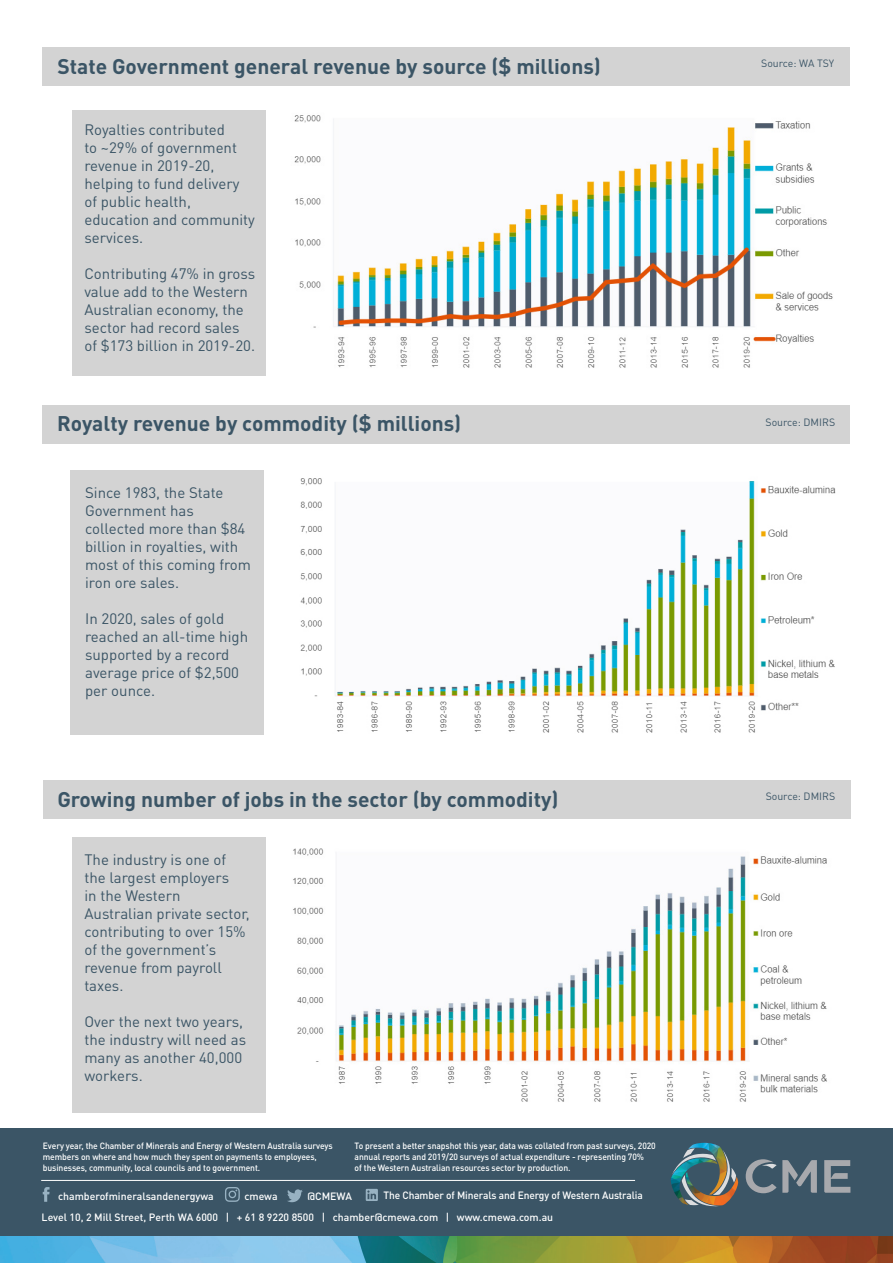
<style>
.page{position:relative;width:893px;height:1263px;background:#fff}
.page>*{position:absolute;margin:0;border:0;box-sizing:border-box;transform-origin:0 0}
.t1{font:700 21px "DIN Pro";color:#3b5566}
.t2{font:15px/18px "DIN Pro";color:#3b5566}
.Body{font:500 10.5px "DIN Pro";color:#fff}
.t3{font:10.5px "DIN Pro";color:#3b5566}
.t4{font:500 9px/10.8px "DIN Pro";letter-spacing:-.01em;color:#fff;scale:.95 1}
</style>
<div class="page">
<div style="left:0;top:918px;width:893px;height:345px;background:#3b5566"></div>
<div style="left:0;top:0;width:893px;height:1127px;background:#fff"></div>
<div style="left:43px;top:47px;width:807px;height:38px;background:#d3d3d3"></div>
<svg style="left:824px;top:1160px;width:26px;height:33px"></svg>
<svg style="left:746px;top:1159px;width:71px;height:34px"></svg>
<img style="left:670px;top:1143px;width:68px;height:47px">
<img style="left:672px;top:1148px;width:64px;height:58px">
<hr style="left:41px;top:1180px;width:594px;height:1px;background:#fff">
<svg style="left:287px;top:1189px;width:16px;height:13px"></svg>
<svg style="left:366px;top:1189px;width:12px;height:12px"></svg>
<svg style="left:43px;top:1187px;width:7px;height:15px"></svg>
<svg style="left:225px;top:1187px;width:15px;height:15px"></svg>
<img style="left:0;top:1236px;width:893px;height:27px">
<img style="left:293px;top:848px;width:534px;height:254px">
<div style="left:72px;top:110px;width:194px;height:266px;background:#d3d3d3"></div>
<div style="left:43px;top:405px;width:807px;height:38px;background:#d3d3d3"></div>
<img style="left:300px;top:478px;width:536px;height:255px">
<div style="left:70px;top:470px;width:193px;height:264px;background:#d3d3d3"></div>
<img style="left:294px;top:115px;width:539px;height:253px">
<div style="left:43px;top:780px;width:807px;height:38px;background:#d3d3d3"></div>
<div style="left:72px;top:838px;width:194px;height:275px;background:#d3d3d3"></div>
<p class="t1" style="left:58px;top:52px;width:545px">State Government general revenue by source ($ millions)</p>
<p class="t3" style="left:761px;top:56px;width:74px">Source: WA TSY</p>
<p class="t2" style="left:84px;top:119px;width:172px">Royalties contributed<br>to ~29% of government revenue in 2019-20, helping to fund delivery of public health, education and community services.</p>
<p class="t2" style="left:84px;top:263px;width:172px">Contributing 47% in gross value add to the Western<br>Australian economy, the sector had record sales of $173 billion in 2019-20.</p>
<p class="t1" style="left:57px;top:409px;width:406px">Royalty revenue by commodity ($ millions)</p>
<p class="t3" style="left:765px;top:415px;width:71px">Source: DMIRS</p>
<p class="t2" style="left:85px;top:482px;width:167px">Since 1983, the State<br>Government has collected more than $84 billion in royalties, with most of this coming from iron ore sales.</p>
<p class="t2" style="left:85px;top:608px;width:164px">In 2020, sales of gold reached an all-time high supported by a record average price of $2,500 per ounce.</p>
<p class="t1" style="left:57px;top:785px;width:503px">Growing number of jobs in the sector (by commodity)</p>
<p class="t2" style="left:84px;top:850px;width:167px">The industry is one of the largest employers<br>in the Western<br>Australian private sector, contributing to over 15% of the government’s revenue from payroll taxes.</p>
<p class="t2" style="left:84px;top:1012px;width:163px">Over the next two years, the industry will need as many as another 40,000 workers.</p>
<p class="t4" style="left:43px;top:1140px;width:307px">Every year, the Chamber of Minerals and Energy of Western Australia surveys members on where and how much they spent on payments to employees, businesses, community, local councils and to government.</p>
<p class="Body" style="left:42px;top:1210px;width:513px">Level 10, 2 Mill Street, Perth WA 6000 | + 61 8 9220 8500 | chamber@cmewa.com | www.cmewa.com.au</p>
<p class="t4" style="left:355px;top:1140px;width:319px">To present a better snapshot this year, data was collated from past surveys, 2020 annual reports and 2019/20 surveys of actual expenditure - representing 70%<br>of the Western Australian resources sector by production.</p>
<p class="Body" style="left:58px;top:1188px;width:157px">chamberofmineralsandenergywa</p>
<p class="Body" style="left:244px;top:1188px;width:35px">cmewa</p>
<p class="Body" style="left:307px;top:1189px;width:46px">@CMEWA</p>
<p class="Body" style="left:383px;top:1188px;width:261px">The Chamber of Minerals and Energy of Western Australia</p>
<p class="t3" style="left:766px;top:789px;width:71px">Source: DMIRS</p>
</div>
